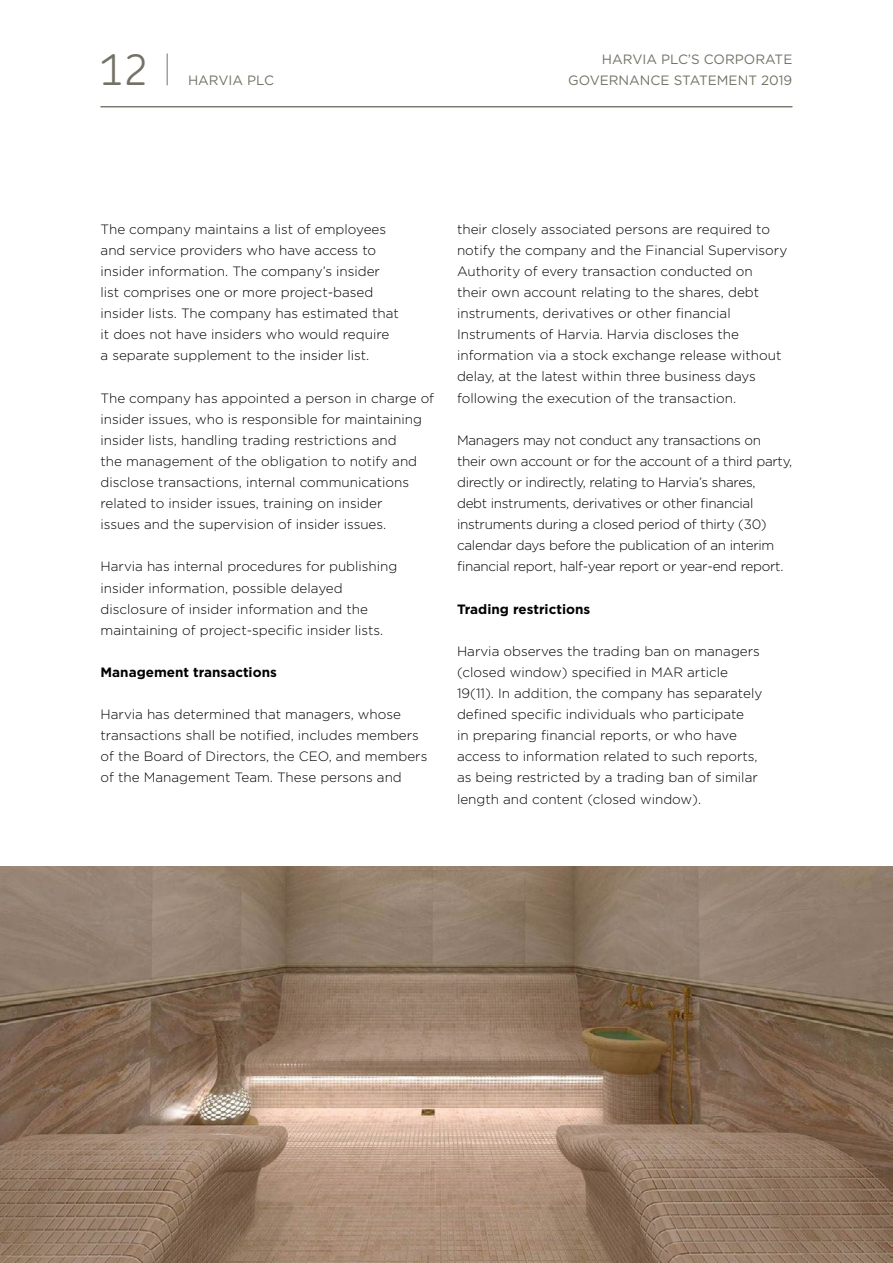
<style>
.page{position:relative;width:893px;height:1263px;background:#fff}
.page>*{position:absolute;margin:0;border:0;box-sizing:border-box;transform-origin:0 0}
.t1{font:300 42px "Chevin Pro";color:#747266}
.t2{font:300 13.5px/21.1px "Gotham";color:#000}
.t3{font:300 13.5px/21.1px "Gotham";letter-spacing:-.02em;color:#000}
.t4{font:13.5px/21.1px "Gotham";color:#747266;text-align:right}
.t5{font:700 13.5px "Gotham";color:#000}
</style>
<div class="page">
<img style="left:0;top:867px;width:893px;height:396px">
<hr style="left:167px;top:54px;width:1px;height:31px;background:#747266">
<hr style="left:101px;top:106px;width:691px;height:1px;background:#747266">
<h1 class="t1" style="left:101px;top:41px;width:49px">12</h1>
<p class="t4" style="left:188px;top:70px;width:87px">HARVIA PLC</p>
<p class="t4" style="left:568px;top:49px;width:226px">HARVIA PLC’S CORPORATE<br>GOVERNANCE STATEMENT 2019</p>
<p class="t2" style="left:101px;top:218px;width:300px">The company maintains a list of employees and service providers who have access to insider information. The company’s insider list comprises one or more project-based insider lists. The company has estimated that it does not have insiders who would require a separate supplement to the insider list.</p>
<p class="t2" style="left:101px;top:387px;width:335px">The company has appointed a person in charge of insider issues, who is responsible for maintaining insider lists, handling trading restrictions and<br>the management of the obligation to notify and disclose transactions, internal communications related to insider issues, training on insider<br>issues and the supervision of insider issues.</p>
<p class="t2" style="left:101px;top:556px;width:298px">Harvia has internal procedures for publishing insider information, possible delayed disclosure of insider information and the maintaining of project-specific insider lists.</p>
<p class="t5" style="left:101px;top:663px;width:178px">Management transactions</p>
<p class="t2" style="left:101px;top:703px;width:328px">Harvia has determined that managers, whose transactions shall be notified, includes members of the Board of Directors, the CEO, and members of the Management Team. These persons and</p>
<p class="t2" style="left:457px;top:218px;width:332px">their closely associated persons are required to notify the company and the Financial Supervisory Authority of every transaction conducted on<br>their own account relating to the shares, debt instruments, derivatives or other financial Instruments of Harvia. Harvia discloses the information via a stock exchange release without delay, at the latest within three business days following the execution of the transaction.</p>
<p class="t3" style="left:457px;top:429px;width:337px">Managers may not conduct any transactions on their own account or for the account of a third party, directly or indirectly, relating to Harvia’s shares,<br>debt instruments, derivatives or other financial instruments during a closed period of thirty (30) calendar days before the publication of an interim financial report, half-year report or year-end report.</p>
<p class="t5" style="left:457px;top:600px;width:135px">Trading restrictions</p>
<p class="t2" style="left:457px;top:640px;width:307px">Harvia observes the trading ban on managers (closed window) specified in MAR article 19(11). In addition, the company has separately defined specific individuals who participate<br>in preparing financial reports, or who have access to information related to such reports, as being restricted by a trading ban of similar length and content (closed window).</p>
</div>
